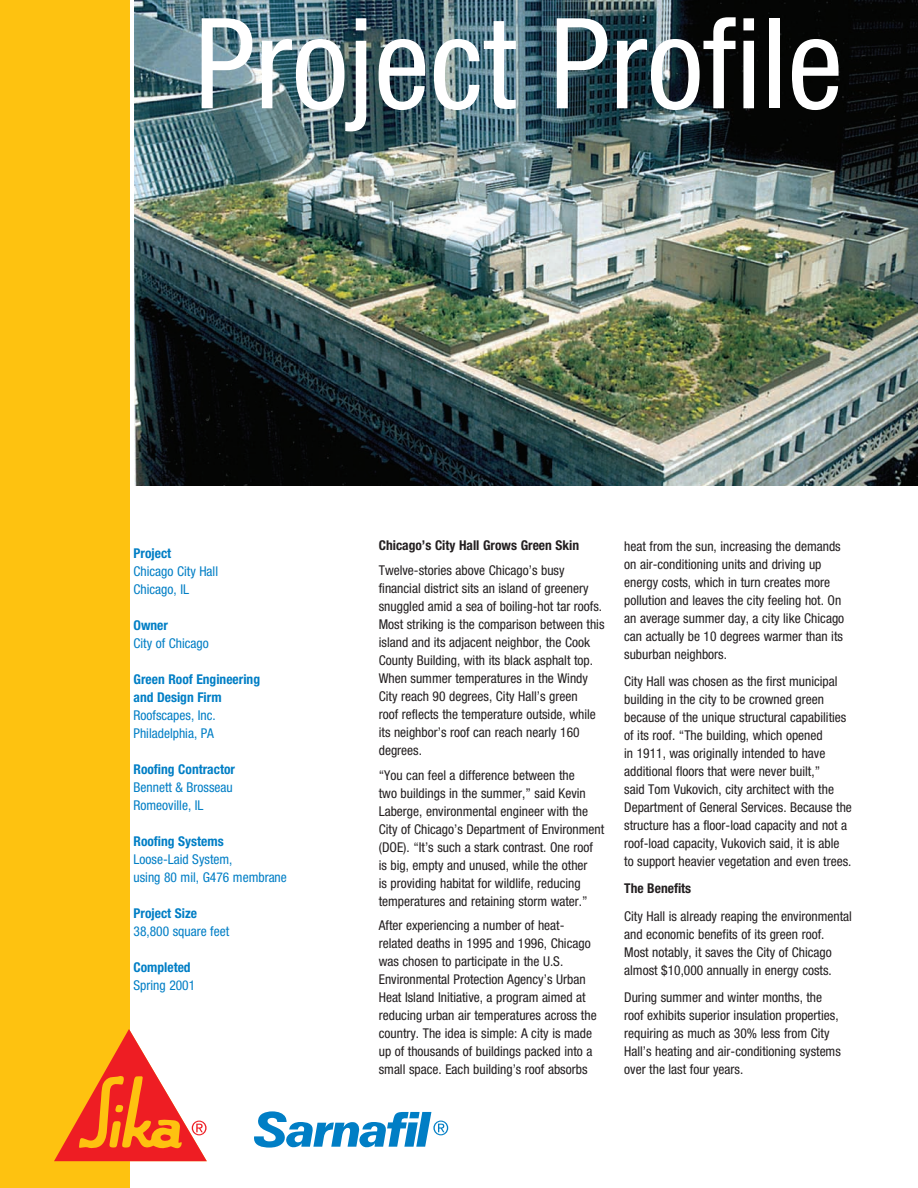
<style>
.page{position:relative;width:918px;height:1188px;background:#fff}
.page>*{position:absolute;margin:0;border:0;box-sizing:border-box;transform-origin:0 0}
.Sub-title_1{font:condensed 126px "Helvetica Neue";color:#fff}
.Copy{font:condensed 13.5px/18px "Helvetica Neue";color:#231f20}
.Copy-2{font:condensed 13.5px/18px "Helvetica Neue";color:#007ec5}
.Copy-3{font:700 condensed 13.5px/18px "Helvetica Neue";color:#007ec5}
.Copy-4{font:700 condensed 13.5px "Helvetica Neue";color:#231f20}
.s1{font-weight:700}
.s2{font-weight:400}
</style>
<div class="page">
<img style="left:135px;top:0;width:783px;height:486px">
<div style="left:0;top:0;width:129px;height:1188px;background:#fec210"></div>
<svg style="left:54px;top:1029px;width:153px;height:132px"></svg>
<svg style="left:254px;top:1111px;width:194px;height:37px"></svg>
<p class="Sub-title_1" style="left:194px;top:-9px;width:650px">Project Profile</p>
<p class="Copy-2" style="left:134px;top:544px;width:86px"><span class="s1">Project<br></span>Chicago City Hall<br>Chicago, IL</p>
<p class="Copy-2" style="left:134px;top:616px;width:77px"><span class="s1">Owner<br></span>City of Chicago</p>
<p class="Copy-3" style="left:134px;top:670px;width:128px">Green Roof Engineering and Design Firm<br><span class="s2">Roofscapes, Inc.<br>Philadelphia, PA</span></p>
<p class="Copy-2" style="left:134px;top:760px;width:103px"><span class="s1">Roofing Contractor<br></span>Bennett &amp; Brosseau<br>Romeoville, IL</p>
<p class="Copy-2" style="left:134px;top:832px;width:155px"><span class="s1">Roofing Systems<br></span>Loose-Laid System,<br>using 80 mil, G476 membrane</p>
<p class="Copy-2" style="left:134px;top:904px;width:97px"><span class="s1">Project Size<br></span>38,800 square feet</p>
<p class="Copy-2" style="left:134px;top:958px;width:63px"><span class="s1">Completed<br></span>Spring 2001</p>
<p class="Copy-4" style="left:379px;top:537px;width:202px">Chicago’s City Hall Grows Green Skin</p>
<p class="Copy" style="left:379px;top:561px;width:227px">Twelve-stories above Chicago’s busy financial district sits an island of greenery snuggled amid a sea of boiling-hot tar roofs.<br>Most striking is the comparison between this island and its adjacent neighbor, the Cook County Building, with its black asphalt top.<br>When summer temperatures in the Windy City reach 90 degrees, City Hall’s green<br>roof reflects the temperature outside, while its neighbor’s roof can reach nearly 160 degrees.</p>
<p class="Copy" style="left:379px;top:766px;width:227px">“You can feel a difference between the<br>two buildings in the summer,” said Kevin Laberge, environmental engineer with the City of Chicago’s Department of Environment (DOE). “It’s such a stark contrast. One roof is big, empty and unused, while the other<br>is providing habitat for wildlife, reducing temperatures and retaining storm water.”</p>
<p class="Copy" style="left:379px;top:917px;width:219px">After experiencing a number of heat&shy;related deaths in 1995 and 1996, Chicago was chosen to participate in the U.S.<br>Environmental Protection Agency’s Urban Heat Island Initiative, a program aimed at reducing urban air temperatures across the country. The idea is simple: A city is made up of thousands of buildings packed into a small space. Each building’s roof absorbs</p>
<p class="Copy" style="left:624px;top:537px;width:222px">heat from the sun, increasing the demands on air-conditioning units and driving up energy costs, which in turn creates more pollution and leaves the city feeling hot. On an average summer day, a city like Chicago can actually be 10 degrees warmer than its suburban neighbors.</p>
<p class="Copy" style="left:624px;top:672px;width:229px">City Hall was chosen as the first municipal building in the city to be crowned green because of the unique structural capabilities of its roof. “The building, which opened<br>in 1911, was originally intended to have additional floors that were never built,”<br>said Tom Vukovich, city architect with the Department of General Services. Because the structure has a floor-load capacity and not a roof-load capacity, Vukovich said, it is able to support heavier vegetation and even trees.</p>
<p class="Copy-4" style="left:624px;top:881px;width:69px">The Benefits</p>
<p class="Copy" style="left:624px;top:907px;width:229px">City Hall is already reaping the environmental and economic benefits of its green roof.<br>Most notably, it saves the City of Chicago almost $10,000 annually in energy costs.</p>
<p class="Copy" style="left:624px;top:989px;width:218px">During summer and winter months, the roof exhibits superior insulation properties, requiring as much as 30% less from City Hall’s heating and air-conditioning systems over the last four years.</p>
</div>
